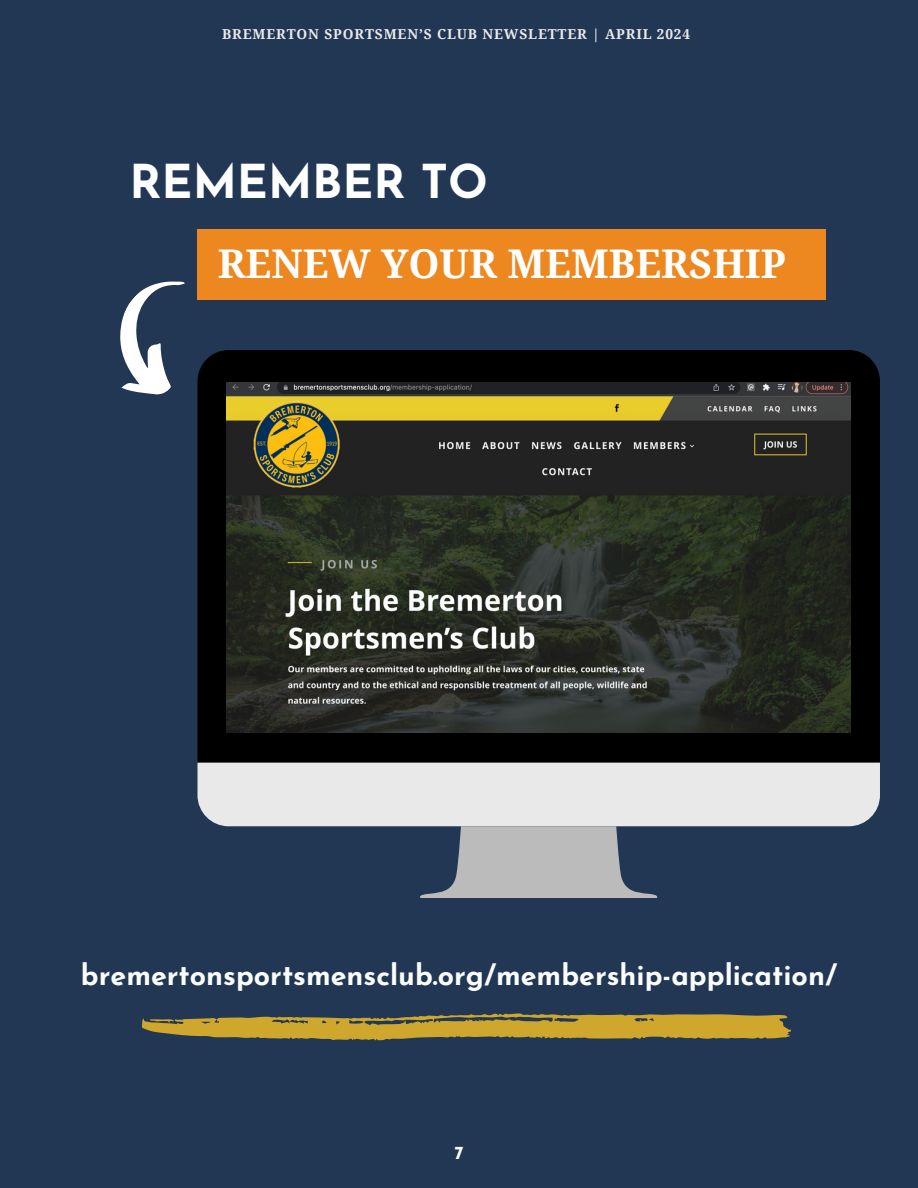
<style>
.page{position:relative;width:918px;height:1188px;background:#213754}
.page>*{position:absolute;margin:0;border:0;box-sizing:border-box;transform-origin:0 0}
.t1{font:700 46.65px "Josefin Sans";color:#fff}
.t2{font:700 39.6px "Noto Serif";color:#fff}
.t3{font:700 28.65px "Josefin Sans";color:#fbfcfc}
.t4{font:700 18px "Josefin Sans";color:#fbfcfc}
.t5{font:700 13.8px "Noto Serif";letter-spacing:.06em;color:#e9e9e9}
</style>
<div class="page">
<div style="left:197px;top:350px;width:683px;height:413px;background:#000"></div>
<svg style="left:197px;top:763px;width:683px;height:135px"></svg>
<img style="left:226px;top:382px;width:624px;height:351px">
<svg style="left:120px;top:281px;width:110px;height:131px"></svg>
<div style="left:197px;top:229px;width:629px;height:70px;background:#ed8820"></div>
<svg style="left:141px;top:1013px;width:650px;height:27px"></svg>
<p class="t5" style="left:222px;top:25px;width:469px">BREMERTON SPORTSMEN’S CLUB NEWSLETTER | APRIL 2024</p>
<h1 class="t1" style="left:130px;top:163px;width:360px">REMEMBER TO</h1>
<h2 class="t2" style="left:218px;top:235px;width:570px">RENEW YOUR MEMBERSHIP</h2>
<p class="t3" style="left:81px;top:964px;width:758px">bremertonsportsmensclub.org/membership-application/</p>
<p class="t4" style="left:454px;top:1145px;width:11px">7</p>
</div>
